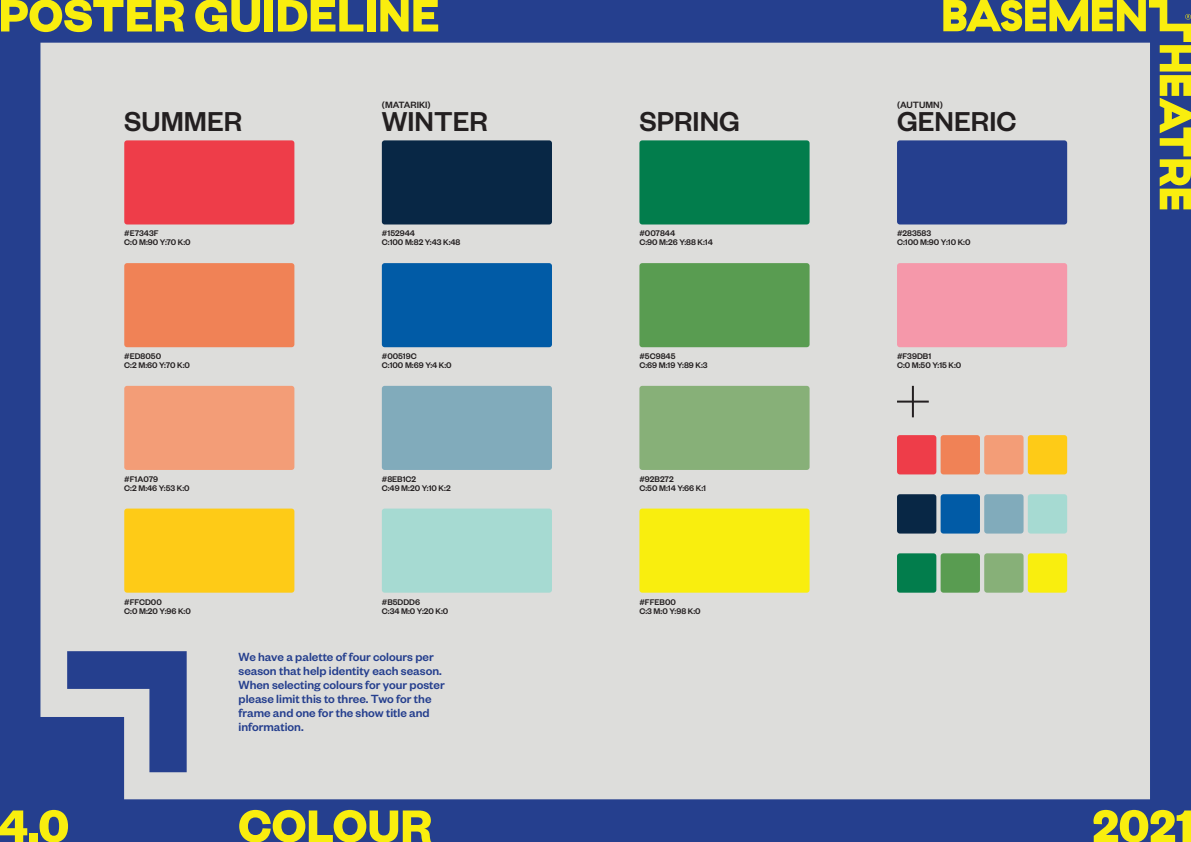
<style>
.page{position:relative;width:1191px;height:842px;background:#253f8e}
.page>*{position:absolute;margin:0;border:0;box-sizing:border-box;transform-origin:0 0}
.t1{font:700 50px "Founders Grotesk";color:#f9ee0e}
.t2{font:500 30px "Founders Grotesk";color:#231f20}
.t3{font:500 13px/14px "Founders Grotesk";color:#253f8e}
.t4{font:500 10px "Founders Grotesk";color:#231f20}
.t5{font:500 9px "Founders Grotesk";color:#231f20}
</style>
<div class="page">
<div style="left:40px;top:43px;width:1110px;height:756px;background:#dddddb"></div>
<svg style="left:943px;top:0;width:248px;height:209px"></svg>
<div style="left:124px;top:140px;width:170px;height:84px;background:#ee3d49;border-radius:3px"></div>
<div style="left:124px;top:263px;width:170px;height:84px;background:#f08256;border-radius:3px"></div>
<div style="left:124px;top:386px;width:170px;height:84px;background:#f39d77;border-radius:3px"></div>
<div style="left:124px;top:509px;width:170px;height:84px;background:#fecb17;border-radius:3px"></div>
<div style="left:382px;top:140px;width:170px;height:84px;background:#082745;border-radius:3px"></div>
<div style="left:382px;top:263px;width:170px;height:84px;background:#015ba6;border-radius:3px"></div>
<div style="left:382px;top:386px;width:170px;height:84px;background:#81abbb;border-radius:3px"></div>
<div style="left:382px;top:509px;width:170px;height:84px;background:#a6dad2;border-radius:3px"></div>
<div style="left:639px;top:140px;width:170px;height:84px;background:#027d4c;border-radius:3px"></div>
<div style="left:639px;top:263px;width:170px;height:84px;background:#599c51;border-radius:3px"></div>
<div style="left:639px;top:386px;width:170px;height:84px;background:#87b078;border-radius:3px"></div>
<div style="left:639px;top:509px;width:170px;height:84px;background:#f9ee0e;border-radius:3px"></div>
<div style="left:897px;top:140px;width:170px;height:84px;background:#253f8e;border-radius:3px"></div>
<div style="left:897px;top:263px;width:170px;height:84px;background:#f598aa;border-radius:3px"></div>
<hr style="left:912px;top:386px;width:2px;height:31px;background:#231f20">
<hr style="left:897px;top:401px;width:31px;height:2px;background:#231f20">
<div style="left:897px;top:435px;width:39px;height:39px;background:#ee3d49;border-radius:3px"></div>
<div style="left:940px;top:435px;width:40px;height:39px;background:#f08256;border-radius:3px"></div>
<div style="left:984px;top:435px;width:39px;height:39px;background:#f39d77;border-radius:3px"></div>
<div style="left:1027px;top:435px;width:40px;height:39px;background:#fecb17;border-radius:3px"></div>
<div style="left:897px;top:494px;width:39px;height:40px;background:#082745;border-radius:3px"></div>
<div style="left:940px;top:494px;width:40px;height:40px;background:#015ba6;border-radius:3px"></div>
<div style="left:984px;top:494px;width:39px;height:40px;background:#81abbb;border-radius:3px"></div>
<div style="left:1027px;top:494px;width:40px;height:40px;background:#a6dad2;border-radius:3px"></div>
<div style="left:897px;top:553px;width:39px;height:40px;background:#027d4c;border-radius:3px"></div>
<div style="left:940px;top:553px;width:40px;height:40px;background:#599c51;border-radius:3px"></div>
<div style="left:984px;top:553px;width:39px;height:40px;background:#87b078;border-radius:3px"></div>
<div style="left:1027px;top:553px;width:40px;height:40px;background:#f9ee0e;border-radius:3px"></div>
<p class="t1" style="left:-1px;top:-16px;width:442px">POSTER GUIDELINE</p>
<p class="t2" style="left:124px;top:103px;width:120px">SUMMER</p>
<p class="t4" style="left:382px;top:99px;width:50px">(MATARIKI)</p>
<p class="t2" style="left:382px;top:103px;width:108px">WINTER</p>
<p class="t2" style="left:639px;top:103px;width:102px">SPRING</p>
<p class="t4" style="left:897px;top:99px;width:47px">(AUTUMN)</p>
<p class="t2" style="left:897px;top:103px;width:121px">GENERIC</p>
<p class="t5" style="left:124px;top:228px;width:36px">#E7343F</p>
<p class="t5" style="left:124px;top:237px;width:68px">C:0 M:90 Y:70 K:0</p>
<p class="t5" style="left:382px;top:228px;width:35px">#152944</p>
<p class="t5" style="left:382px;top:237px;width:80px">C:100 M:82 Y:43 K:48</p>
<p class="t5" style="left:639px;top:228px;width:37px">#007844</p>
<p class="t5" style="left:639px;top:237px;width:75px">C:90 M:26 Y:88 K:14</p>
<p class="t5" style="left:897px;top:228px;width:36px">#283583</p>
<p class="t5" style="left:897px;top:237px;width:75px">C:100 M:90 Y:10 K:0</p>
<p class="t5" style="left:124px;top:351px;width:38px">#ED8050</p>
<p class="t5" style="left:124px;top:360px;width:67px">C:2 M:60 Y:70 K:0</p>
<p class="t5" style="left:382px;top:351px;width:36px">#00519C</p>
<p class="t5" style="left:382px;top:360px;width:71px">C:100 M:69 Y:4 K:0</p>
<p class="t5" style="left:639px;top:351px;width:37px">#5C9845</p>
<p class="t5" style="left:639px;top:360px;width:70px">C:69 M:19 Y:89 K:3</p>
<p class="t5" style="left:897px;top:351px;width:36px">#F39DB1</p>
<p class="t5" style="left:897px;top:360px;width:66px">C:0 M:50 Y:15 K:0</p>
<p class="t5" style="left:124px;top:473px;width:35px">#F1A079</p>
<p class="t5" style="left:124px;top:482px;width:67px">C:2 M:46 Y:53 K:0</p>
<p class="t5" style="left:382px;top:473px;width:36px">#8EB1C2</p>
<p class="t5" style="left:382px;top:482px;width:70px">C:49 M:20 Y:10 K:2</p>
<p class="t5" style="left:639px;top:473px;width:36px">#92B272</p>
<p class="t5" style="left:639px;top:482px;width:68px">C:50 M:14 Y:66 K:1</p>
<p class="t5" style="left:124px;top:596px;width:39px">#FFCD00</p>
<p class="t5" style="left:124px;top:605px;width:68px">C:0 M:20 Y:96 K:0</p>
<p class="t5" style="left:382px;top:596px;width:40px">#B5DDD6</p>
<p class="t5" style="left:382px;top:605px;width:68px">C:34 M:0 Y:20 K:0</p>
<p class="t5" style="left:639px;top:596px;width:38px">#FFEB00</p>
<p class="t5" style="left:639px;top:605px;width:63px">C:3 M:0 Y:98 K:0</p>
<p class="t3" style="left:238px;top:649px;width:208px">We have a palette of four colours per season that help identity each season.<br>When selecting colours for your poster please limit this to three. Two for the frame and one for the show title and information.</p>
<p class="t1" style="left:-1px;top:794px;width:72px">4.0</p>
<p class="t1" style="left:238px;top:794px;width:195px">COLOUR</p>
<p class="t1" style="left:1092px;top:794px;width:103px">2021</p>
</div>
